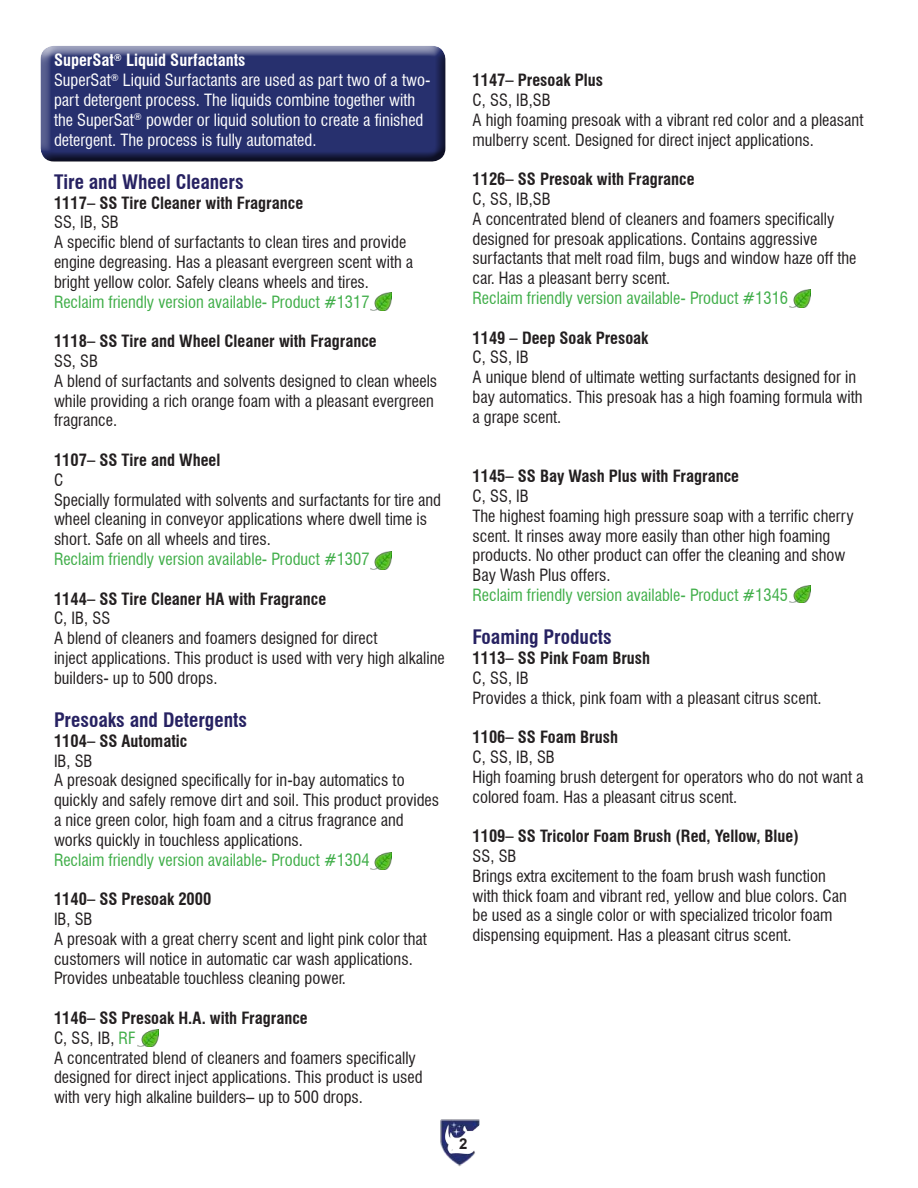
<style>
.page{position:relative;width:918px;height:1188px;background:#fff}
.page>*{position:absolute;margin:0;border:0;box-sizing:border-box;transform-origin:0 0}
.t1{font:700 condensed 19.5px "Swiss 721 BT";color:#272262}
.t2{font:condensed 16.5px/19.8px "Swiss 721 BT";color:#231f20}
.t3{font:700 condensed 16.5px "Swiss 721 BT";color:#231f20}
.t4{font:condensed 16.5px "Swiss 721 BT";color:#40ae49}
.t5{font:condensed 16.5px/19.8px "Swiss 721 BT";color:#fff}
.t6{font:700 15px "Arial";color:#231f20}
.s1{font-weight:700}
.s2{color:#40ae49}
</style>
<div class="page">
<div style="left:39px;top:44px;width:408px;height:109px;background:#fff;opacity:.75"></div>
<div style="left:39px;top:48px;width:408px;height:114px;background:#231f20;opacity:.75"></div>
<img style="left:440px;top:1119px;width:40px;height:48px">
<img style="left:137px;top:1029px;width:22px;height:18px">
<img style="left:370px;top:852px;width:22px;height:18px">
<img style="left:370px;top:552px;width:22px;height:17px">
<img style="left:370px;top:293px;width:22px;height:17px">
<img style="left:789px;top:290px;width:22px;height:17px">
<img style="left:789px;top:585px;width:22px;height:18px">
<p class="t5" style="left:54px;top:51px;width:378px"><span class="s1">SuperSat</span><sup>®</sup> <span class="s1">Liquid Surfactants<br></span>SuperSat<sup>®</sup> Liquid Surfactants are used as part two of a two&shy;part detergent process. The liquids combine together with the SuperSat<sup>®</sup> powder or liquid solution to create a finished detergent. The process is fully automated.</p>
<p class="t1" style="left:54px;top:170px;width:191px">Tire and Wheel Cleaners</p>
<p class="t3" style="left:54px;top:193px;width:251px">1117– SS Tire Cleaner with Fragrance</p>
<p class="t2" style="left:54px;top:213px;width:361px">SS, IB, SB<br>A specific blend of surfactants to clean tires and provide engine degreasing. Has a pleasant evergreen scent with a bright yellow color. Safely cleans wheels and tires.</p>
<p class="t4" style="left:54px;top:292px;width:317px">Reclaim friendly version available- Product #1317</p>
<p class="t3" style="left:54px;top:331px;width:324px">1118– SS Tire and Wheel Cleaner with Fragrance</p>
<p class="t2" style="left:54px;top:351px;width:385px">SS, SB<br>A blend of surfactants and solvents designed to clean wheels while providing a rich orange foam with a pleasant evergreen fragrance.</p>
<p class="t3" style="left:54px;top:450px;width:168px">1107– SS Tire and Wheel</p>
<p class="t2" style="left:54px;top:470px;width:389px">C<br>Specially formulated with solvents and surfactants for tire and wheel cleaning in conveyor applications where dwell time is short. Safe on all wheels and tires.</p>
<p class="t4" style="left:54px;top:549px;width:317px">Reclaim friendly version available- Product #1307</p>
<p class="t3" style="left:54px;top:589px;width:274px">1144– SS Tire Cleaner HA with Fragrance</p>
<p class="t2" style="left:54px;top:609px;width:392px">C, IB, SS<br>A blend of cleaners and foamers designed for direct<br>inject applications. This product is used with very high alkaline builders- up to 500 drops.</p>
<p class="t1" style="left:54px;top:708px;width:195px">Presoaks and Detergents</p>
<p class="t3" style="left:54px;top:731px;width:135px">1104– SS Automatic</p>
<p class="t2" style="left:54px;top:751px;width:387px">IB, SB<br>A presoak designed specifically for in-bay automatics to quickly and safely remove dirt and soil. This product provides a nice green color, high foam and a citrus fragrance and works quickly in touchless applications.</p>
<p class="t4" style="left:54px;top:850px;width:317px">Reclaim friendly version available- Product #1304</p>
<p class="t3" style="left:54px;top:889px;width:159px">1140– SS Presoak 2000</p>
<p class="t2" style="left:54px;top:909px;width:374px">IB, SB<br>A presoak with a great cherry scent and light pink color that customers will notice in automatic car wash applications.<br>Provides unbeatable touchless cleaning power.</p>
<p class="t2" style="left:54px;top:1008px;width:370px"><span class="s1">1146– SS Presoak H.A. with Fragrance<br></span>C, SS, IB, <span class="s2">RF<br></span>A concentrated blend of cleaners and foamers specifically designed for direct inject applications. This product is used with very high alkaline builders– up to 500 drops.</p>
<p class="t3" style="left:472px;top:70px;width:132px">1147– Presoak Plus</p>
<p class="t2" style="left:472px;top:90px;width:392px">C, SS, IB,SB<br>A high foaming presoak with a vibrant red color and a pleasant mulberry scent. Designed for direct inject applications.</p>
<p class="t3" style="left:472px;top:169px;width:224px">1126– SS Presoak with Fragrance</p>
<p class="t2" style="left:472px;top:189px;width:386px">C, SS, IB,SB<br>A concentrated blend of cleaners and foamers specifically designed for presoak applications. Contains aggressive surfactants that melt road film, bugs and window haze off the car. Has a pleasant berry scent.</p>
<p class="t4" style="left:472px;top:288px;width:317px">Reclaim friendly version available- Product #1316</p>
<p class="t3" style="left:472px;top:328px;width:177px">1149 – Deep Soak Presoak</p>
<p class="t2" style="left:472px;top:348px;width:392px">C, SS, IB<br>A unique blend of ultimate wetting surfactants designed for in bay automatics. This presoak has a high foaming formula with a grape scent.</p>
<p class="t3" style="left:472px;top:466px;width:268px">1145– SS Bay Wash Plus with Fragrance</p>
<p class="t2" style="left:472px;top:486px;width:383px">C, SS, IB<br>The highest foaming high pressure soap with a terrific cherry scent. It rinses away more easily than other high foaming products. No other product can offer the cleaning and show Bay Wash Plus offers.</p>
<p class="t4" style="left:472px;top:585px;width:317px">Reclaim friendly version available- Product #1345</p>
<p class="t1" style="left:472px;top:625px;width:141px">Foaming Products</p>
<p class="t3" style="left:472px;top:648px;width:179px">1113– SS Pink Foam Brush</p>
<p class="t2" style="left:472px;top:668px;width:351px">C, SS, IB<br>Provides a thick, pink foam with a pleasant citrus scent.</p>
<p class="t3" style="left:472px;top:727px;width:147px">1106– SS Foam Brush</p>
<p class="t2" style="left:472px;top:747px;width:393px">C, SS, IB, SB<br>High foaming brush detergent for operators who do not want a colored foam. Has a pleasant citrus scent.</p>
<p class="t3" style="left:472px;top:826px;width:328px">1109– SS Tricolor Foam Brush (Red, Yellow, Blue)</p>
<p class="t2" style="left:472px;top:846px;width:376px">SS, SB<br>Brings extra excitement to the foam brush wash function with thick foam and vibrant red, yellow and blue colors. Can be used as a single color or with specialized tricolor foam dispensing equipment. Has a pleasant citrus scent.</p>
<p class="t6" style="left:459px;top:1134px;width:10px">2</p>
</div>
